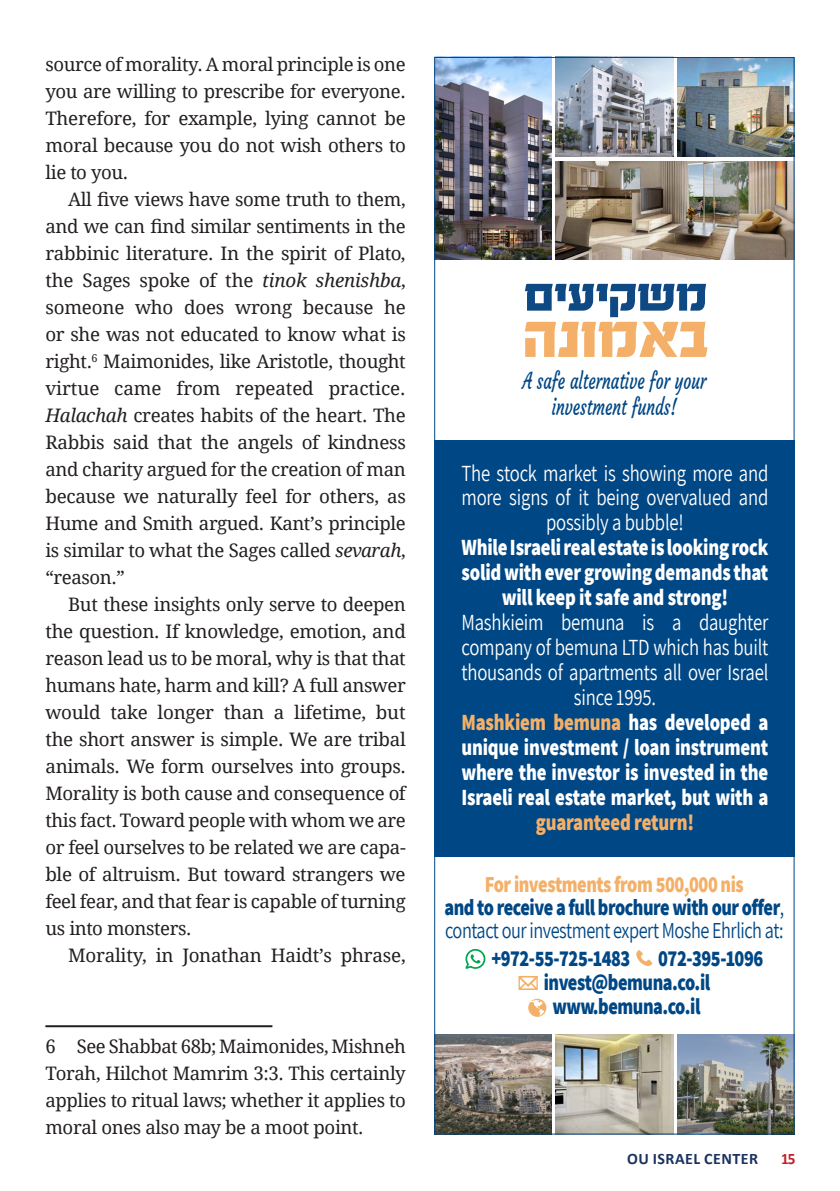
<style>
.page{position:relative;width:840px;height:1191px;background:#fff}
.page>*{position:absolute;margin:0;border:0;box-sizing:border-box;transform-origin:0 0}
.t1{font:23.2px/25.6px "Courgette";color:#004785;text-align:center;scale:.67 1}
.t2{font:800 23px/25px "Assistant";letter-spacing:-.01em;color:#fff;text-align:center;scale:.81 1}
.t3{font:22.8px/22.8px "Assistant";letter-spacing:-.025em;color:#004785;text-align:center;scale:.8 1}
.t4{font:800 22.8px/24px "Assistant";letter-spacing:-.025em;color:#004785;text-align:center;scale:.8 1}
.MAIN_TEXT{font:18.6px/27px "Droid Serif";letter-spacing:-.02em;color:#231f20;text-align:justify}
.t5{font:700 16px "Calibri";letter-spacing:.03em;color:#1c3260}
.t6{font:700 16px "Calibri";color:#bd2327;scale:.95 1}
.s1{font-style:italic}
.s2{font-weight:400}
.s3{color:#f4b068}
.s4{font-weight:800;color:#f4b068}
.s5{font-weight:800}
</style>
<div class="page">
<hr style="left:45px;top:1025px;width:227px;height:2px;background:#231f20">
<img style="left:555px;top:161px;width:237px;height:99px">
<img style="left:436px;top:59px;width:115px;height:201px">
<img style="left:555px;top:59px;width:117px;height:98px">
<img style="left:677px;top:59px;width:115px;height:98px">
<img style="left:436px;top:1034px;width:115px;height:98px">
<img style="left:555px;top:1034px;width:117px;height:98px">
<img style="left:677px;top:1034px;width:115px;height:98px">
<div style="left:434px;top:440px;width:360px;height:416px;background:#004785"></div>
<svg style="left:525px;top:284px;width:182px;height:73px"></svg>
<svg style="left:465px;top:949px;width:20px;height:19px"></svg>
<svg style="left:636px;top:950px;width:16px;height:16px"></svg>
<svg style="left:518px;top:976px;width:19px;height:14px"></svg>
<svg style="left:528px;top:998px;width:18px;height:18px"></svg>
<p class="MAIN_TEXT" style="left:45px;top:51px;width:362px">source of morality. A moral principle is one you are willing to prescribe for everyone.<br>Therefore, for example, lying cannot be moral because you do not wish others to lie to you.</p>
<p class="MAIN_TEXT" style="left:45px;top:186px;width:362px;text-indent:23px">All five views have some truth to them, and we can find similar sentiments in the rabbinic literature. In the spirit of Plato, the Sages spoke of the <span class="s1">tinok shenishba</span>, someone who does wrong because he or she was not educated to know what is right.<sup>6</sup> Maimonides, like Aristotle, thought virtue came from repeated practice.<br><span class="s1">Halachah</span> creates habits of the heart. The Rabbis said that the angels of kindness and charity argued for the creation of man because we naturally feel for others, as Hume and Smith argued. Kant’s principle is similar to what the Sages called <span class="s1">sevarah</span>, “reason.”</p>
<p class="MAIN_TEXT" style="left:45px;top:591px;width:362px;text-indent:23px">But these insights only serve to deepen the question. If knowledge, emotion, and reason lead us to be moral, why is that that humans hate, harm and kill? A full answer would take longer than a lifetime, but the short answer is simple. We are tribal animals. We form ourselves into groups.<br>Morality is both cause and consequence of this fact. Toward people with whom we are or feel ourselves to be related we are capa&shy;ble of altruism. But toward strangers we feel fear, and that fear is capable of turning us into monsters.</p>
<p class="MAIN_TEXT" style="left:68px;top:942px;width:339px">Morality, in Jonathan Haidt’s phrase,</p>
<p class="MAIN_TEXT" style="left:45px;top:1033px;width:362px">6 See Shabbat 68b; Maimonides, Mishneh Torah, Hilchot Mamrim 3:3. This certainly applies to ritual laws; whether it applies to moral ones also may be a moot point.</p>
<p class="t1" style="left:522px;top:368px;width:276px">A safe alternative for your investment funds!</p>
<p class="t2" style="left:461px;top:459px;width:380px"><span class="s2">The stock market is showing more and more signs of it being overvalued and possibly a bubble!<br></span>While Israeli real estate is looking rock solid with ever growing demands that will keep it safe and strong!<br><span class="s2">Mashkieim bemuna is a daughter company of bemuna LTD which has built thousands of apartments all over Israel since 1995.<br></span><span class="s3">Mashkiem bemuna</span> has developed a unique investment / loan instrument where the investor is invested in the<br>Israeli real estate market, but with a <span class="s3">guaranteed return!</span></p>
<p class="t3" style="left:444px;top:872px;width:426px"><span class="s4">For investments from 500,000 nis<br></span><span class="s5">and to receive a full brochure with our offer</span>, contact our investment expert Moshe Ehrlich at:</p>
<p class="t4" style="left:491px;top:945px;width:341px">+972-55-725-1483 072-395-1096 invest@bemuna.co.il www.bemuna.co.il</p>
<p class="t5" style="left:626px;top:1147px;width:132px">OU ISRAEL CENTER</p>
<p class="t6" style="left:780px;top:1147px;width:17px">15</p>
</div>
